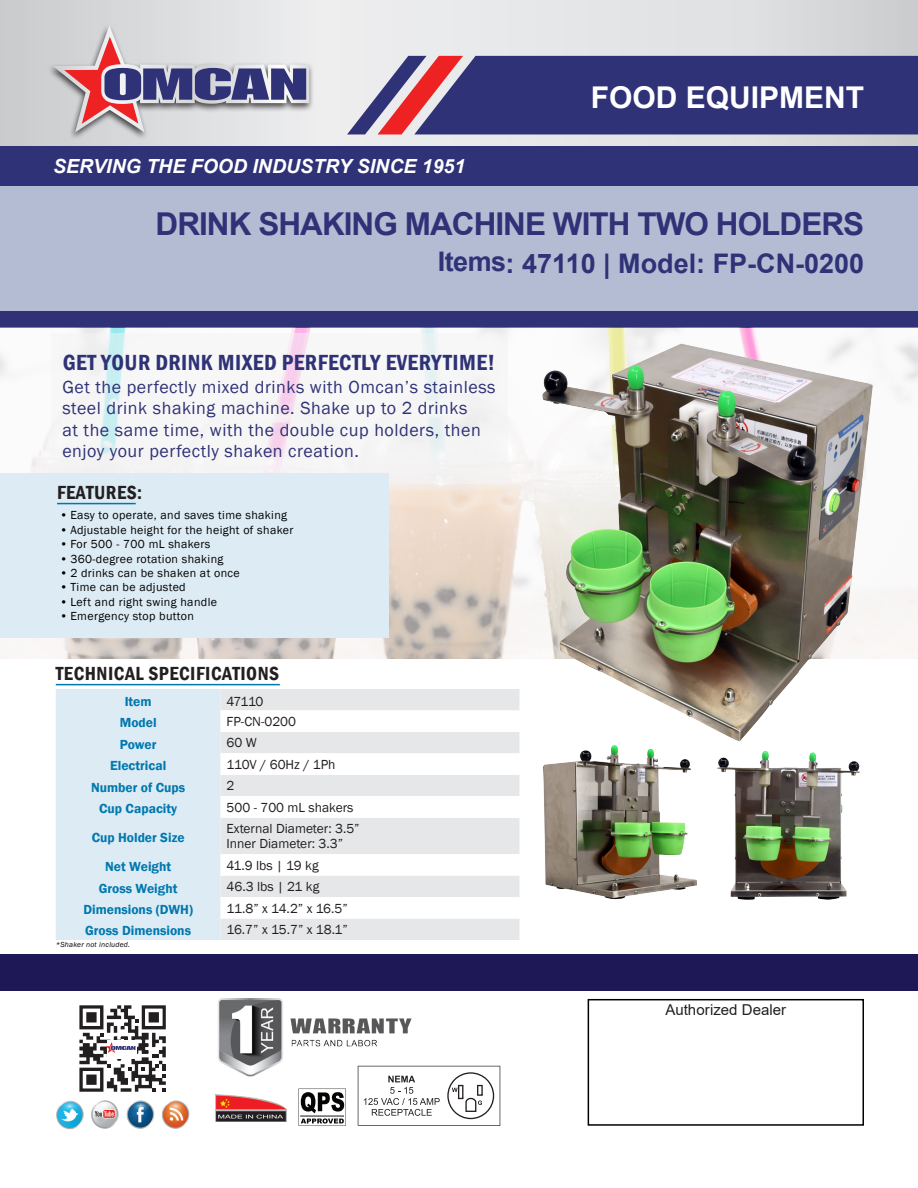
<style>
.page{position:relative;width:918px;height:1188px;background:#fff}
.page>*{position:absolute;margin:0;border:0;box-sizing:border-box;transform-origin:0 0}
.t1{font:700 31.5px "Arial";letter-spacing:-.03em;color:#2f3276}
.t2{font:700 30px "Arial";color:#fff}
.t3{font:700 27px "Arial";color:#2f3276}
.Table_Information{font:600 condensed 22.5px "Franklin Gothic";letter-spacing:.02em;color:#2f3276}
.Item_Headings{font:600 condensed 19.5px "Franklin Gothic";letter-spacing:.025em;color:#231f20}
.t4{font:italic 700 19.5px "Arial";color:#fff}
.Table_Information-2{font:18px/21.6px "Franklin Gothic";letter-spacing:.03em;color:#2f3276}
.t5{font:15px "Arial";letter-spacing:.005em;color:#231f20}
.Body{font:13.5px "Franklin Gothic";color:#231f20}
.Table_Header{font:600 13.5px "Franklin Gothic";color:#0078ae}
.Table{font:13.5px "Franklin Gothic";letter-spacing:-.05em;color:#231f20}
.t6{font:12px "Franklin Gothic";letter-spacing:.03em;color:#000}
.Table_Information-3{font:italic 7.5px "Franklin Gothic";letter-spacing:.03em;color:#000}
</style>
<div class="page">
<div style="left:0;top:186px;width:918px;height:125px;background:#b4bcd4"></div>
<div style="left:0;top:311px;width:918px;height:16px;background:#2f3276"></div>
<div style="left:0;top:954px;width:918px;height:37px;background:#1f1857"></div>
<svg style="left:0;top:0;width:918px;height:147px;background:#dbdcdf"></svg>
<div style="left:0;top:147px;width:918px;height:39px;background:#2f3276"></div>
<svg style="left:347px;top:56px;width:571px;height:78px;background:#49437e"></svg>
<div style="left:47px;top:24px;width:267px;height:117px;background:#231f20;opacity:.8"></div>
<svg style="left:53px;top:25px;width:256px;height:107px;background:#b9aebc"></svg>
<div style="left:588px;top:999px;width:276px;height:127px;border:2px solid #000"></div>
<img style="left:0;top:327px;width:918px;height:332px">
<img style="left:56px;top:1100px;width:134px;height:30px">
<svg style="left:79px;top:1005px;width:87px;height:87px"></svg>
<div style="left:51px;top:333px;width:456px;height:150px;background:#f4f4f5"></div>
<div style="left:56px;top:689px;width:165px;height:251px;background:#dcebf4"></div>
<div style="left:221px;top:689px;width:298px;height:251px;background:#e6e7e9"></div>
<svg style="left:221px;top:710px;width:298px;height:209px"></svg>
<hr style="left:56px;top:684px;width:224px;height:1px;background:#0078ae">
<svg style="left:358px;top:1066px;width:142px;height:60px"></svg>
<img style="left:525px;top:338px;width:359px;height:404px">
<img style="left:527px;top:738px;width:180px;height:162px">
<img style="left:717px;top:751px;width:143px;height:149px">
<div style="left:0;top:474px;width:389px;height:164px;background:#dcebf4"></div>
<svg style="left:298px;top:1089px;width:48px;height:37px"></svg>
<hr style="left:300px;top:1116px;width:44px;height:1px;background:#231f20">
<hr style="left:57px;top:503px;width:79px;height:1px;background:#0078ae">
<img style="left:215px;top:1095px;width:72px;height:27px">
<img style="left:218px;top:998px;width:194px;height:87px">
<h3 class="t4" style="left:53px;top:153px;width:414px">SERVING THE FOOD INDUSTRY SINCE 1951</h3>
<h2 class="t2" style="left:591px;top:77px;width:275px">FOOD EQUIPMENT</h2>
<p class="t1" style="left:156px;top:202px;width:710px">DRINK SHAKING MACHINE WITH TWO HOLDERS</p>
<p class="t3" style="left:438px;top:244px;width:428px">Items: 47110 | Model: FP-CN-0200</p>
<p class="Table_Information" style="left:63px;top:347px;width:434px">GET YOUR DRINK MIXED PERFECTLY EVERYTIME!</p>
<p class="Table_Information-2" style="left:62px;top:376px;width:435px">Get the perfectly mixed drinks with Omcan’s stainless steel drink shaking machine. Shake up to 2 drinks<br>at the same time, with the double cup holders, then enjoy your perfectly shaken creation.</p>
<p class="Item_Headings" style="left:57px;top:480px;width:87px">FEATURES:</p>
<p class="t6" style="left:60px;top:508px;width:229px">• Easy to operate, and saves time shaking</p>
<p class="t6" style="left:60px;top:522px;width:235px">• Adjustable height for the height of shaker</p>
<p class="t6" style="left:60px;top:537px;width:152px">• For 500 - 700 mL shakers</p>
<p class="t6" style="left:60px;top:551px;width:165px">• 360-degree rotation shaking</p>
<p class="t6" style="left:60px;top:566px;width:181px">• 2 drinks can be shaken at once</p>
<p class="t6" style="left:60px;top:580px;width:127px">• Time can be adjusted</p>
<p class="t6" style="left:60px;top:594px;width:159px">• Left and right swing handle</p>
<p class="t6" style="left:60px;top:609px;width:136px">• Emergency stop button</p>
<p class="Item_Headings" style="left:56px;top:661px;width:225px">TECHNICAL SPECIFICATIONS</p>
<p class="Table_Header" style="left:125px;top:693px;width:28px">Item</p>
<p class="Table" style="left:227px;top:693px;width:38px">47110</p>
<p class="Table_Header" style="left:120px;top:715px;width:38px">Model</p>
<p class="Body" style="left:227px;top:713px;width:71px">FP-CN-0200</p>
<p class="Table_Header" style="left:120px;top:736px;width:38px">Power</p>
<p class="Body" style="left:227px;top:734px;width:32px">60 W</p>
<p class="Table_Header" style="left:110px;top:757px;width:58px">Electrical</p>
<p class="Body" style="left:227px;top:756px;width:111px">110V / 60Hz / 1Ph</p>
<p class="Table_Header" style="left:91px;top:779px;width:96px">Number of Cups</p>
<p class="Body" style="left:227px;top:777px;width:9px">2</p>
<p class="Table_Header" style="left:99px;top:800px;width:80px">Cup Capacity</p>
<p class="Body" style="left:227px;top:799px;width:128px">500 - 700 mL shakers</p>
<p class="Table_Header" style="left:92px;top:829px;width:94px">Cup Holder Size</p>
<p class="Body" style="left:227px;top:820px;width:135px">External Diameter: 3.5”</p>
<p class="Body" style="left:227px;top:835px;width:118px">Inner Diameter: 3.3”</p>
<p class="Table_Header" style="left:105px;top:858px;width:67px">Net Weight</p>
<p class="Body" style="left:227px;top:857px;width:94px">41.9 lbs | 19 kg</p>
<p class="Table_Header" style="left:99px;top:880px;width:80px">Gross Weight</p>
<p class="Body" style="left:227px;top:878px;width:94px">46.3 lbs | 21 kg</p>
<p class="Table_Header" style="left:83px;top:901px;width:111px">Dimensions (DWH)</p>
<p class="Body" style="left:227px;top:900px;width:123px">11.8” x 14.2” x 16.5”</p>
<p class="Table_Header" style="left:85px;top:923px;width:107px">Gross Dimensions</p>
<p class="Body" style="left:227px;top:921px;width:123px">16.7” x 15.7” x 18.1”</p>
<p class="Table_Information-3" style="left:56px;top:940px;width:76px">*Shaker not included.</p>
<p class="t5" style="left:665px;top:999px;width:122px">Authorized Dealer</p>
</div>
